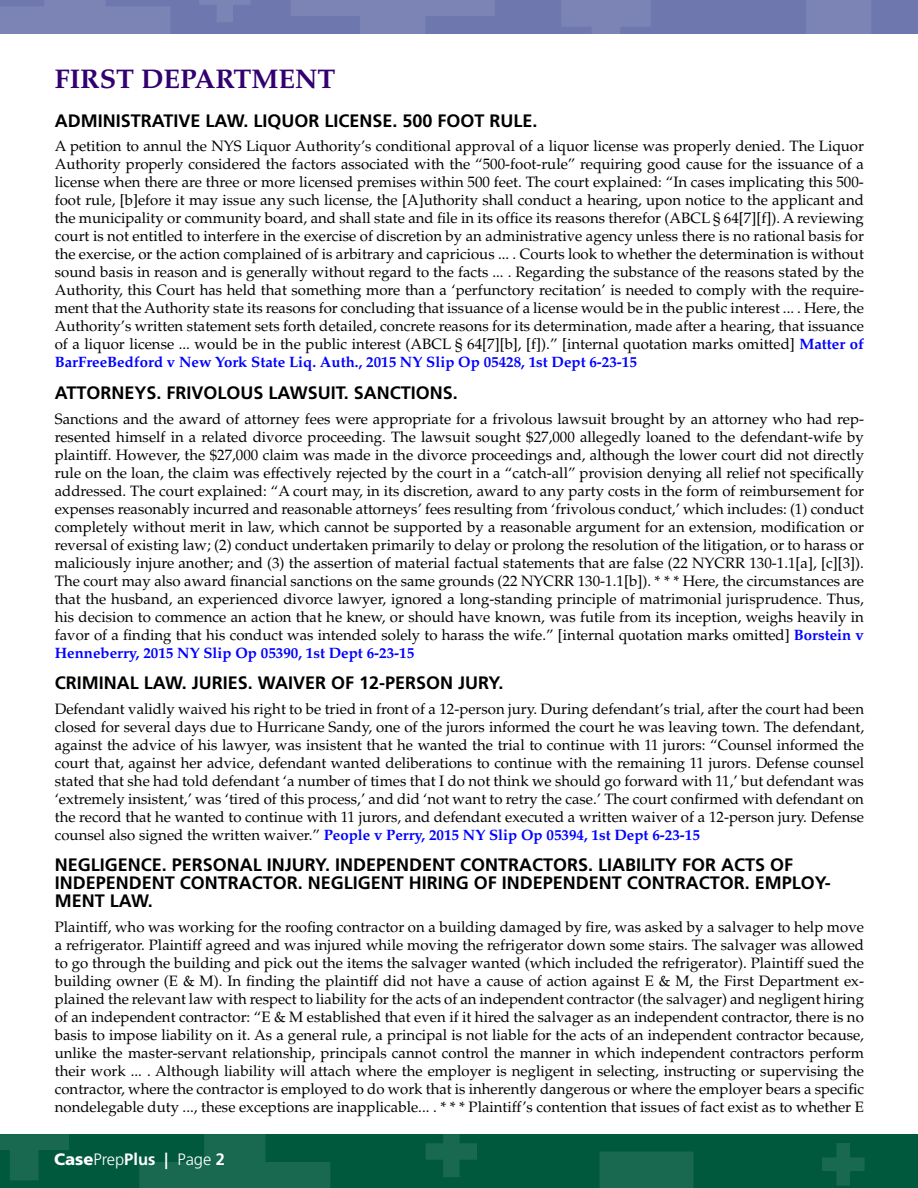
<style>
.page{position:relative;width:918px;height:1188px;background:#fff}
.page>*{position:absolute;margin:0;border:0;box-sizing:border-box;transform-origin:0 0}
.department{font:700 27px "Palatino";color:#33006f}
.area_of_law{font:700 18px/18px "Frutiger";color:#000}
.t1{font:300 16.5px "Frutiger";color:#fff}
.Body_Copy{font:15px/18px "Palatino";color:#000;text-align:justify}
.s1{font-weight:700;color:#00f}
.s2{font-weight:900}
.s3{font-weight:700}
</style>
<div class="page">
<div style="left:0;top:0;width:918px;height:33px;background:#6e77ae"></div>
<div style="left:0;top:1134px;width:918px;height:54px;background:#00583d"></div>
<svg style="left:291px;top:0;width:204px;height:34px"></svg>
<svg style="left:737px;top:0;width:181px;height:34px"></svg>
<div style="left:599px;top:1152px;width:95px;height:36px;background:#196850"></div>
<svg style="left:561px;top:0;width:90px;height:34px"></svg>
<svg style="left:0;top:1134px;width:69px;height:46px"></svg>
<svg style="left:199px;top:0;width:51px;height:22px"></svg>
<svg style="left:426px;top:1134px;width:51px;height:43px"></svg>
<svg style="left:822px;top:1143px;width:43px;height:43px"></svg>
<svg style="left:0;top:0;width:170px;height:34px"></svg>
<svg style="left:139px;top:1134px;width:191px;height:54px"></svg>
<p class="department" style="left:55px;top:63px;width:282px">FIRST DEPARTMENT</p>
<p class="area_of_law" style="left:55px;top:112px;width:484px">ADMINISTRATIVE LAW. LIQUOR LICENSE. 500 FOOT RULE.</p>
<p class="Body_Copy" style="left:55px;top:138px;width:811px">A petition to annul the NYS Liquor Authority’s conditional approval of a liquor license was properly denied. The Liquor Authority properly considered the factors associated with the “500-foot-rule” requiring good cause for the issuance of a license when there are three or more licensed premises within 500 feet. The court explained: “In cases implicating this 500- foot rule, [b]efore it may issue any such license, the [A]uthority shall conduct a hearing, upon notice to the applicant and the municipality or community board, and shall state and file in its office its reasons therefor (ABCL § 64[7][f]). A reviewing court is not entitled to interfere in the exercise of discretion by an administrative agency unless there is no rational basis for the exercise, or the action complained of is arbitrary and capricious ... . Courts look to whether the determination is without sound basis in reason and is generally without regard to the facts ... . Regarding the substance of the reasons stated by the Authority, this Court has held that something more than a ‘perfunctory recitation’ is needed to comply with the require&shy;ment that the Authority state its reasons for concluding that issuance of a license would be in the public interest ... . Here, the Authority’s written statement sets forth detailed, concrete reasons for its determination, made after a hearing, that issuance of a liquor license ... would be in the public interest (ABCL § 64[7][b], [f]).” [internal quotation marks omitted] <span class="s1">Matter of BarFreeBedford v New York State Liq. Auth., 2015 NY Slip Op 05428, 1st Dept 6-23-15</span></p>
<p class="area_of_law" style="left:55px;top:384px;width:405px">ATTORNEYS. FRIVOLOUS LAWSUIT. SANCTIONS.</p>
<p class="Body_Copy" style="left:55px;top:410px;width:811px">Sanctions and the award of attorney fees were appropriate for a frivolous lawsuit brought by an attorney who had rep&shy;resented himself in a related divorce proceeding. The lawsuit sought $27,000 allegedly loaned to the defendant-wife by plaintiff. However, the $27,000 claim was made in the divorce proceedings and, although the lower court did not directly rule on the loan, the claim was effectively rejected by the court in a “catch-all” provision denying all relief not specifically addressed. The court explained: “A court may, in its discretion, award to any party costs in the form of reimbursement for expenses reasonably incurred and reasonable attorneys’ fees resulting from ‘frivolous conduct,’ which includes: (1) conduct completely without merit in law, which cannot be supported by a reasonable argument for an extension, modification or reversal of existing law; (2) conduct undertaken primarily to delay or prolong the resolution of the litigation, or to harass or maliciously injure another; and (3) the assertion of material factual statements that are false (22 NYCRR 130-1.1[a], [c][3]).<br>The court may also award financial sanctions on the same grounds (22 NYCRR 130-1.1[b]). * * * Here, the circumstances are that the husband, an experienced divorce lawyer, ignored a long-standing principle of matrimonial jurisprudence. Thus, his decision to commence an action that he knew, or should have known, was futile from its inception, weighs heavily in favor of a finding that his conduct was intended solely to harass the wife.” [internal quotation marks omitted] <span class="s1">Borstein v Henneberry, 2015 NY Slip Op 05390, 1st Dept 6-23-15</span></p>
<p class="area_of_law" style="left:55px;top:674px;width:450px">CRIMINAL LAW. JURIES. WAIVER OF 12-PERSON JURY.</p>
<p class="Body_Copy" style="left:55px;top:700px;width:811px">Defendant validly waived his right to be tried in front of a 12-person jury. During defendant’s trial, after the court had been closed for several days due to Hurricane Sandy, one of the jurors informed the court he was leaving town. The defendant, against the advice of his lawyer, was insistent that he wanted the trial to continue with 11 jurors: “Counsel informed the court that, against her advice, defendant wanted deliberations to continue with the remaining 11 jurors. Defense counsel stated that she had told defendant ‘a number of times that I do not think we should go forward with 11,’ but defendant was ‘extremely insistent,’ was ‘tired of this process,’ and did ‘not want to retry the case.’ The court confirmed with defendant on the record that he wanted to continue with 11 jurors, and defendant executed a written waiver of a 12-person jury. Defense counsel also signed the written waiver.” <span class="s1">People v Perry, 2015 NY Slip Op 05394, 1st Dept 6-23-15</span></p>
<p class="area_of_law" style="left:55px;top:856px;width:778px">NEGLIGENCE. PERSONAL INJURY. INDEPENDENT CONTRACTORS. LIABILITY FOR ACTS OF<br>INDEPENDENT CONTRACTOR. NEGLIGENT HIRING OF INDEPENDENT CONTRACTOR. EMPLOY-<br>MENT LAW.</p>
<p class="Body_Copy" style="left:55px;top:918px;width:811px">Plaintiff, who was working for the roofing contractor on a building damaged by fire, was asked by a salvager to help move a refrigerator. Plaintiff agreed and was injured while moving the refrigerator down some stairs. The salvager was allowed to go through the building and pick out the items the salvager wanted (which included the refrigerator). Plaintiff sued the building owner (E &amp; M). In finding the plaintiff did not have a cause of action against E &amp; M, the First Department ex&shy;plained the relevant law with respect to liability for the acts of an independent contractor (the salvager) and negligent hiring of an independent contractor: “E &amp; M established that even if it hired the salvager as an independent contractor, there is no basis to impose liability on it. As a general rule, a principal is not liable for the acts of an independent contractor because, unlike the master-servant relationship, principals cannot control the manner in which independent contractors perform their work ... . Although liability will attach where the employer is negligent in selecting, instructing or supervising the contractor, where the contractor is employed to do work that is inherently dangerous or where the employer bears a specific nondelegable duty ..., these exceptions are inapplicable... . * * * Plaintiff’s contention that issues of fact exist as to whether E</p>
<p class="t1" style="left:54px;top:1150px;width:173px"><span class="s2">Case</span>Prep<span class="s3">Plus |</span> Page <span class="s3">2</span></p>
</div>
